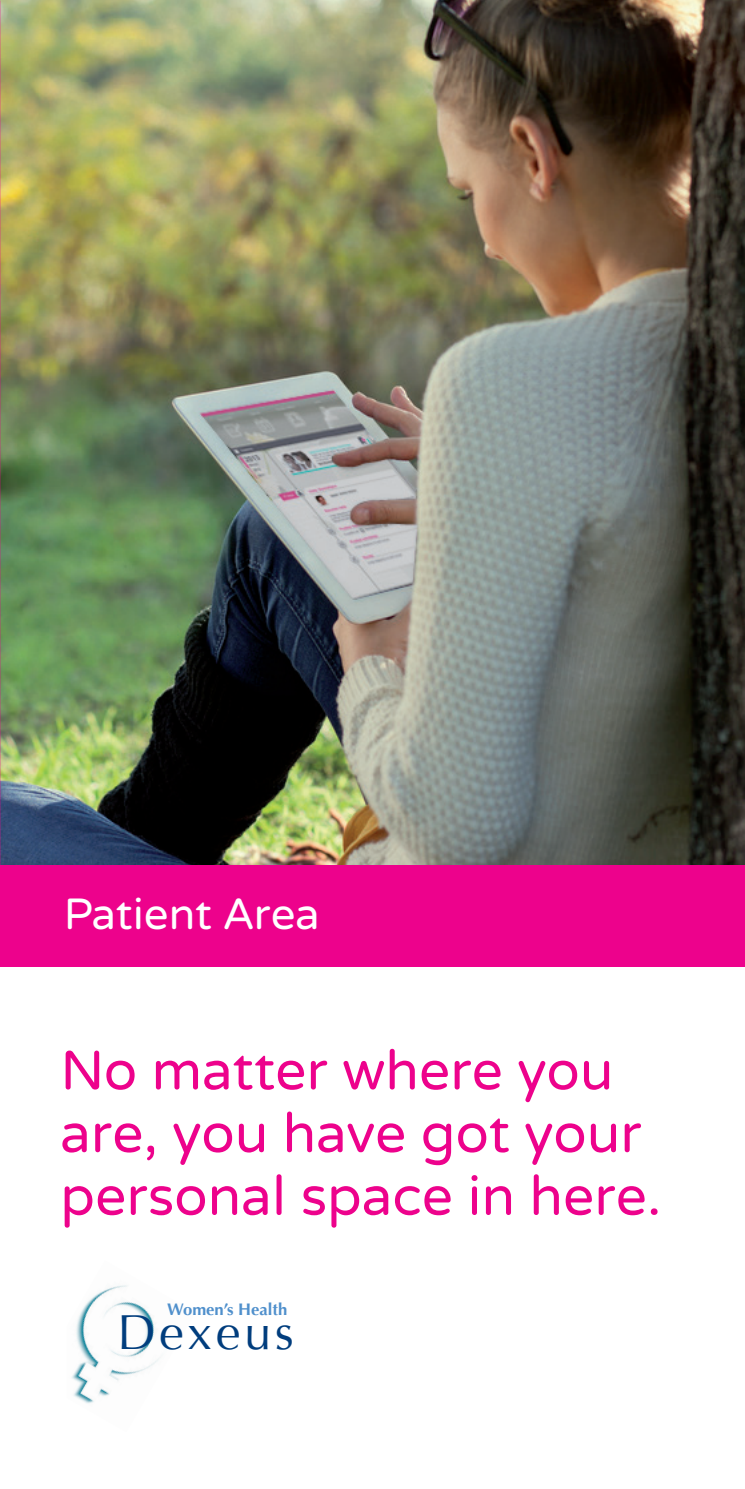
<style>
.page{position:relative;width:745px;height:1489px;background:#fff}
.page>*{position:absolute;margin:0;border:0;box-sizing:border-box;transform-origin:0 0}
.t1{font:55px/62.8px "Varela Round";color:#ed028c}
.t2{font:49px "Optima";letter-spacing:.075em;color:#013d7d}
.t3{font:43.5px "Varela Round";color:#fff}
.t4{font:700 16.75px "Optima";color:#5090cc}
</style>
<div class="page">
<img style="left:0;top:0;width:744px;height:865px">
<div style="left:0;top:865px;width:744px;height:101px;background:#ed028c"></div>
<img style="left:71px;top:1285px;width:88px;height:119px">
<p class="t3" style="left:64px;top:889px;width:257px">Patient Area</p>
<p class="t1" style="left:60px;top:1040px;width:602px">No matter where you are, you have got your personal space in here.</p>
<p class="t4" style="left:167px;top:1299px;width:122px">Women’s Health</p>
<p class="t2" style="left:117px;top:1303px;width:178px">Dexeus</p>
</div>
